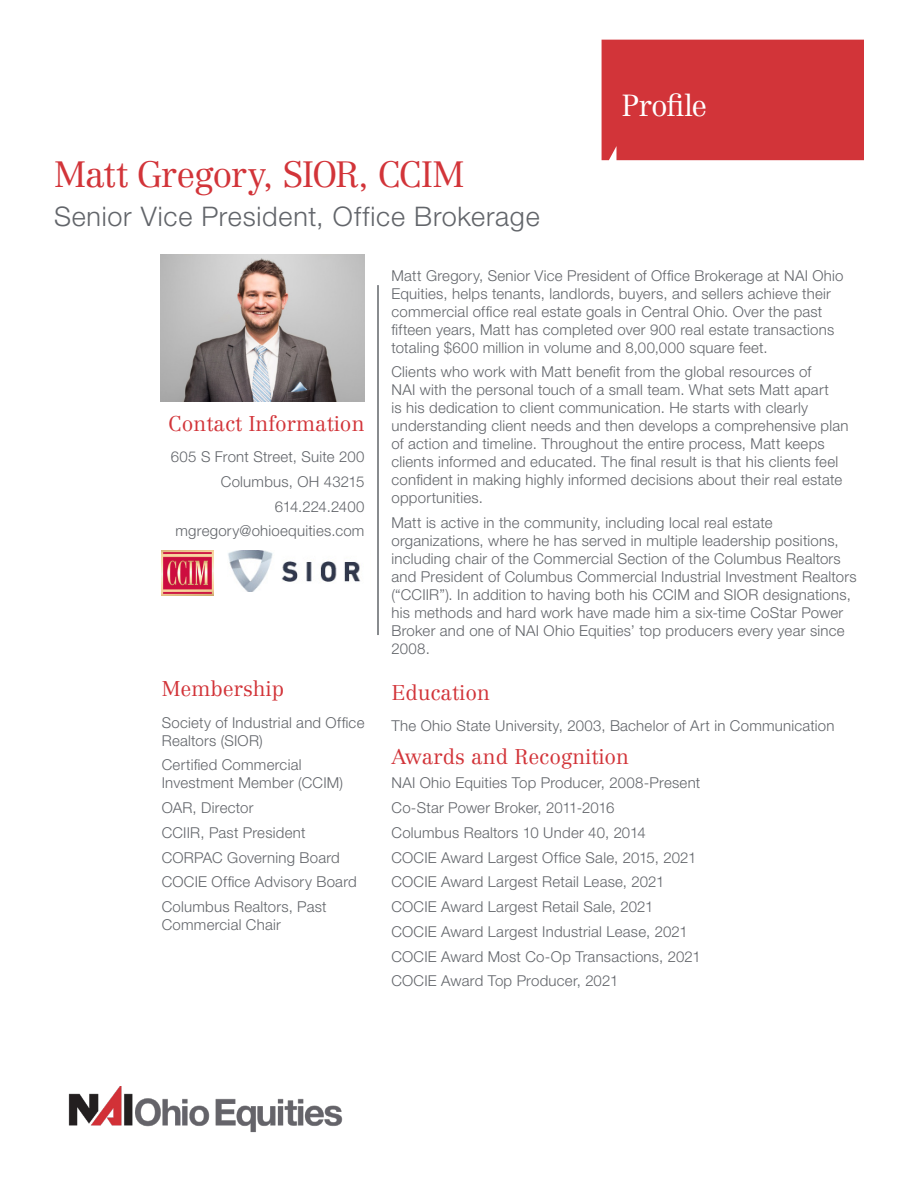
<style>
.page{position:relative;width:918px;height:1188px;background:#fff}
.page>*{position:absolute;margin:0;border:0;box-sizing:border-box;transform-origin:0 0}
.Agent_Name{font:300 36px "Centennial LT Std";letter-spacing:-.035em;color:#d23439}
.Property_Name{font:300 30px "Centennial LT Std";letter-spacing:-.035em;color:#fff}
.Job_Title{font:300 27px "Helvetica Neue LT Std";letter-spacing:.025em;color:#62656a}
.Body_-_Left_Alignmen{font:300 21px "Centennial LT Std";color:#d23439}
.Sub_Heading_-_Left_A{font:300 21px "Centennial LT Std";color:#d23439}
.SubHeading{font:300 21px "Centennial LT Std";color:#d23439}
.Body_-_Left_Alignmen-2{font:300 15px/18px "Helvetica Neue LT Std";letter-spacing:.015em;color:#62656a}
.Body{font:300 15px "Helvetica Neue LT Std";letter-spacing:.015em;color:#62656a}
.Body-2{font:300 15px "Helvetica Neue LT Std";letter-spacing:-.02em;color:#62656a}
</style>
<div class="page">
<div style="left:602px;top:40px;width:262px;height:120px;background:#d23439"></div>
<hr style="left:377px;top:285px;width:2px;height:350px;background:#62656a">
<img style="left:161px;top:255px;width:203px;height:147px">
<img style="left:68px;top:1086px;width:275px;height:47px">
<img style="left:228px;top:551px;width:132px;height:41px">
<img style="left:162px;top:551px;width:52px;height:44px">
<p class="Agent_Name" style="left:54px;top:153px;width:412px">Matt Gregory, SIOR, CCIM</p>
<p class="Job_Title" style="left:54px;top:200px;width:487px">Senior Vice President, Office Brokerage</p>
<p class="Property_Name" style="left:621px;top:87px;width:87px">Profile</p>
<p class="SubHeading" style="left:169px;top:411px;width:197px">Contact Information</p>
<p class="Body" style="left:171px;top:448px;width:195px">605 S Front Street, Suite 200</p>
<p class="Body" style="left:221px;top:472px;width:145px">Columbus, OH 43215</p>
<p class="Body-2" style="left:275px;top:497px;width:91px">614.224.2400</p>
<p class="Body" style="left:176px;top:522px;width:190px">mgregory@ohioequities.com</p>
<p class="Sub_Heading_-_Left_A" style="left:162px;top:676px;width:124px">Membership</p>
<p class="Body_-_Left_Alignmen-2" style="left:162px;top:713px;width:204px">Society of Industrial and Office<br>Realtors (SIOR)</p>
<p class="Body_-_Left_Alignmen-2" style="left:162px;top:756px;width:183px">Certified Commercial<br>Investment Member (CCIM)</p>
<p class="Body_-_Left_Alignmen-2" style="left:162px;top:799px;width:93px">OAR, Director</p>
<p class="Body_-_Left_Alignmen-2" style="left:162px;top:823px;width:145px">CCIIR, Past President</p>
<p class="Body_-_Left_Alignmen-2" style="left:162px;top:848px;width:180px">CORPAC Governing Board</p>
<p class="Body_-_Left_Alignmen-2" style="left:162px;top:873px;width:197px">COCIE Office Advisory Board</p>
<p class="Body_-_Left_Alignmen-2" style="left:162px;top:898px;width:166px">Columbus Realtors, Past<br>Commercial Chair</p>
<p class="Body_-_Left_Alignmen-2" style="left:392px;top:266px;width:454px">Matt Gregory, Senior Vice President of Office Brokerage at NAI Ohio Equities, helps tenants, landlords, buyers, and sellers achieve their commercial office real estate goals in Central Ohio. Over the past fifteen years, Matt has completed over 900 real estate transactions totaling $600 million in volume and 8,00,000 square feet.</p>
<p class="Body_-_Left_Alignmen-2" style="left:392px;top:363px;width:459px">Clients who work with Matt benefit from the global resources of<br>NAI with the personal touch of a small team. What sets Matt apart<br>is his dedication to client communication. He starts with clearly understanding client needs and then develops a comprehensive plan of action and timeline. Throughout the entire process, Matt keeps clients informed and educated. The final result is that his clients feel confident in making highly informed decisions about their real estate opportunities.</p>
<p class="Body_-_Left_Alignmen-2" style="left:392px;top:514px;width:467px">Matt is active in the community, including local real estate organizations, where he has served in multiple leadership positions, including chair of the Commercial Section of the Columbus Realtors and President of Columbus Commercial Industrial Investment Realtors (“CCIIR”). In addition to having both his CCIM and SIOR designations, his methods and hard work have made him a six-time CoStar Power Broker and one of NAI Ohio Equities’ top producers every year since 2008.</p>
<p class="Sub_Heading_-_Left_A" style="left:392px;top:680px;width:100px">Education</p>
<p class="Body_-_Left_Alignmen-2" style="left:392px;top:717px;width:445px">The Ohio State University, 2003, Bachelor of Art in Communication</p>
<p class="Body_-_Left_Alignmen" style="left:392px;top:744px;width:239px">Awards and Recognition</p>
<p class="Body_-_Left_Alignmen-2" style="left:392px;top:774px;width:310px">NAI Ohio Equities Top Producer, 2008-Present</p>
<p class="Body_-_Left_Alignmen-2" style="left:392px;top:799px;width:224px">Co-Star Power Broker, 2011-2016</p>
<p class="Body_-_Left_Alignmen-2" style="left:392px;top:823px;width:256px">Columbus Realtors 10 Under 40, 2014</p>
<p class="Body_-_Left_Alignmen-2" style="left:392px;top:848px;width:307px">COCIE Award Largest Office Sale, 2015, 2021</p>
<p class="Body_-_Left_Alignmen-2" style="left:392px;top:873px;width:275px">COCIE Award Largest Retail Lease, 2021</p>
<p class="Body_-_Left_Alignmen-2" style="left:392px;top:898px;width:264px">COCIE Award Largest Retail Sale, 2021</p>
<p class="Body_-_Left_Alignmen-2" style="left:392px;top:922px;width:298px">COCIE Award Largest Industrial Lease, 2021</p>
<p class="Body_-_Left_Alignmen-2" style="left:392px;top:947px;width:311px">COCIE Award Most Co-Op Transactions, 2021</p>
<p class="Body_-_Left_Alignmen-2" style="left:392px;top:972px;width:228px">COCIE Award Top Producer, 2021</p>
</div>
